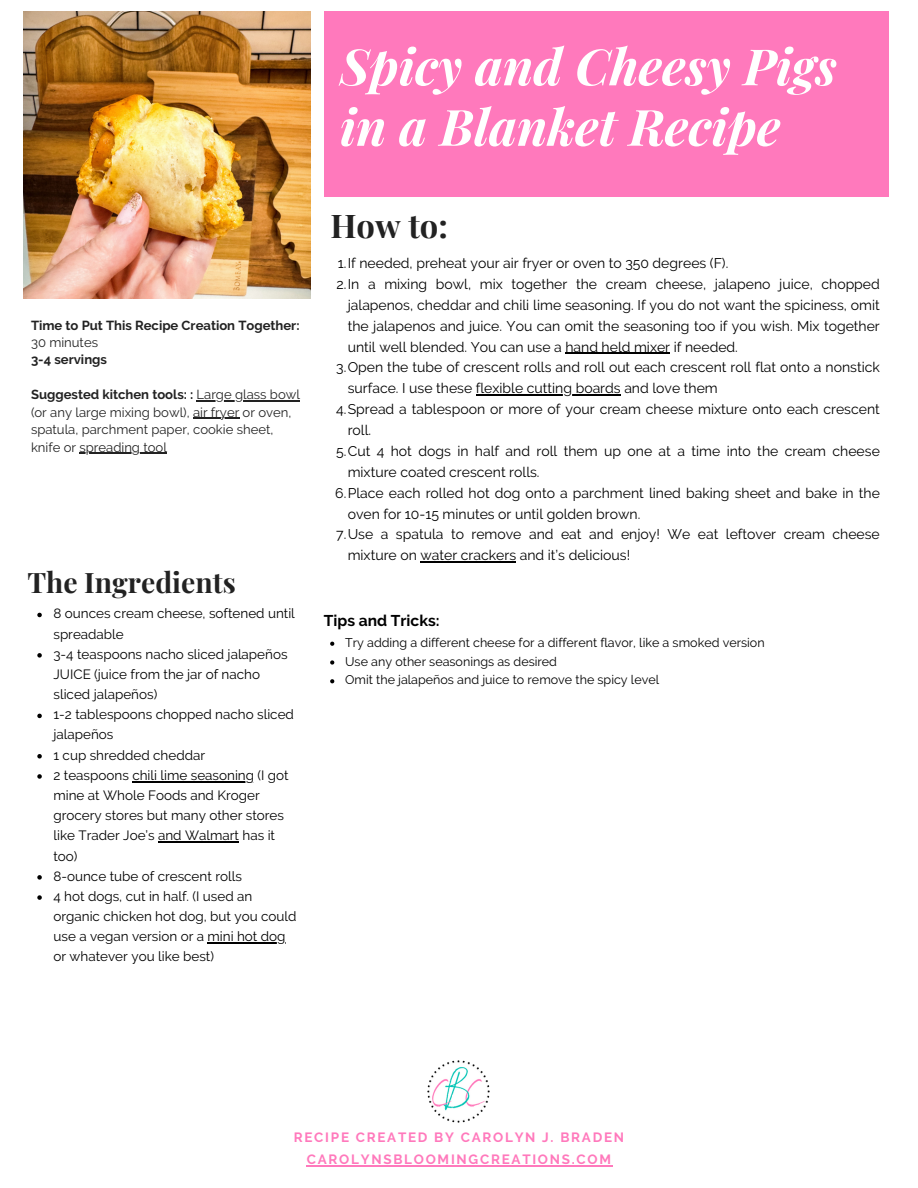
<style>
.page{position:relative;width:918px;height:1188px;background:#fff}
.page>*{position:absolute;margin:0;border:0;box-sizing:border-box;transform-origin:0 0}
.t1{font:italic 700 50.1px/60.4px "Playfair Display";color:#fff}
.t2{font:700 32.7px "Playfair Display";color:#222}
.t3{font:700 28.2px "Playfair Display";color:#222}
.t4{font:700 15.6px "Raleway";color:#000}
.t5{font:13.95px/20.9px "Raleway";color:#000}
.t6{font:13.5px/20.2px "Raleway";color:#000}
.t7{font:700 13.5px/22.4px "Raleway";letter-spacing:.13em;color:#ff79bc;text-align:center}
.t8{font:13.05px/17.4px "Raleway";color:#222}
.t9{font:700 13.05px/17.4px "Raleway";color:#222}
.t10{font:12.45px "Raleway";color:#000}
.s1{font-weight:400}
.s2{font-weight:700}
</style>
<div class="page">
<div style="left:324px;top:12px;width:564px;height:184px;background:#ff79bc"></div>
<img style="left:24px;top:12px;width:287px;height:287px">
<img style="left:427px;top:1060px;width:63px;height:63px">
<svg style="left:37px;top:613px;width:5px;height:4px"></svg>
<svg style="left:37px;top:653px;width:5px;height:5px"></svg>
<svg style="left:37px;top:714px;width:5px;height:4px"></svg>
<svg style="left:37px;top:754px;width:5px;height:5px"></svg>
<svg style="left:37px;top:774px;width:5px;height:5px"></svg>
<hr style="left:132px;top:781px;width:122px;height:1px;background:#000">
<hr style="left:158px;top:841px;width:81px;height:2px;background:#000">
<svg style="left:37px;top:875px;width:5px;height:5px"></svg>
<svg style="left:37px;top:895px;width:5px;height:5px"></svg>
<hr style="left:208px;top:942px;width:78px;height:2px;background:#000">
<hr style="left:565px;top:353px;width:105px;height:1px;background:#000">
<hr style="left:476px;top:394px;width:145px;height:1px;background:#000">
<hr style="left:421px;top:561px;width:95px;height:1px;background:#000">
<svg style="left:330px;top:642px;width:4px;height:4px"></svg>
<svg style="left:330px;top:660px;width:4px;height:5px"></svg>
<svg style="left:330px;top:679px;width:4px;height:4px"></svg>
<hr style="left:307px;top:1165px;width:306px;height:1px;background:#ff79bc">
<hr style="left:197px;top:400px;width:103px;height:2px;background:#222">
<hr style="left:193px;top:418px;width:46px;height:1px;background:#222">
<hr style="left:79px;top:453px;width:88px;height:1px;background:#222">
<h6 class="t9" style="left:31px;top:316px;width:270px">Time to Put This Recipe Creation Together:<br><span class="s1">30 minutes</span></h6>
<p class="t9" style="left:31px;top:351px;width:78px">3-4 servings</p>
<p class="t8" style="left:31px;top:386px;width:271px"><span class="s2">Suggested kitchen tools: :</span> Large glass bowl (or any large mixing bowl), air fryer or oven, spatula, parchment paper, cookie sheet, knife or spreading tool</p>
<p class="t3" style="left:27px;top:562px;width:210px">The Ingredients</p>
<p class="t6" style="left:53px;top:603px;width:243px">8 ounces cream cheese, softened until spreadable</p>
<h3 class="t6" style="left:53px;top:644px;width:236px">3-4 teaspoons nacho sliced jalapeños<br>JUICE (juice from the jar of nacho sliced jalapeños)</h3>
<p class="t6" style="left:53px;top:704px;width:242px">1-2 tablespoons chopped nacho sliced jalapeños</p>
<p class="t6" style="left:53px;top:745px;width:153px">1 cup shredded cheddar</p>
<p class="t6" style="left:53px;top:765px;width:237px">2 teaspoons chili lime seasoning (I got</p>
<p class="t6" style="left:53px;top:785px;width:232px">mine at Whole Foods and Kroger grocery stores but many other stores like Trader Joe’s and Walmart has it too)<br>8-ounce tube of crescent rolls</p>
<p class="t6" style="left:53px;top:886px;width:200px">4 hot dogs, cut in half. (I used an</p>
<p class="t6" style="left:53px;top:906px;width:245px">organic chicken hot dog, but you could use a vegan version or a mini hot dog</p>
<p class="t6" style="left:53px;top:947px;width:162px">or whatever you like best)</p>
<p class="t1" style="left:340px;top:34px;width:498px">Spicy and Cheesy Pigs in a Blanket Recipe</p>
<p class="t2" style="left:330px;top:203px;width:119px">How to:</p>
<h1 class="t5" style="left:338px;top:253px;width:392px">1.If needed, preheat your air fryer or oven to 350 degrees (F).</h1>
<h2 class="t5" style="left:348px;top:274px;width:534px;text-align:justify;text-indent:-11px">2.In a mixing bowl, mix together the cream cheese, jalapeno juice, chopped jalapenos, cheddar and chili lime seasoning. If you do not want the spiciness, omit the jalapenos and juice. You can omit the seasoning too if you wish. Mix together until well blended. You can use a hand held mixer if needed.</h2>
<p class="t5" style="left:348px;top:357px;width:534px;text-indent:-12px">3.Open the tube of crescent rolls and roll out each crescent roll flat onto a nonstick surface. I use these flexible cutting boards and love them</p>
<p class="t5" style="left:348px;top:399px;width:534px;text-indent:-12px">4.Spread a tablespoon or more of your cream cheese mixture onto each crescent roll.</p>
<p class="t5" style="left:348px;top:441px;width:534px;text-indent:-12px">5.Cut 4 hot dogs in half and roll them up one at a time into the cream cheese mixture coated crescent rolls.</p>
<p class="t5" style="left:348px;top:482px;width:534px;text-indent:-13px">6.Place each rolled hot dog onto a parchment lined baking sheet and bake in the oven for 10-15 minutes or until golden brown.</p>
<p class="t5" style="left:348px;top:524px;width:534px;text-indent:-12px">7.Use a spatula to remove and eat and enjoy! We eat leftover cream cheese mixture on water crackers and it’s delicious!</p>
<p class="t4" style="left:324px;top:611px;width:117px">Tips and Tricks:</p>
<h4 class="t10" style="left:345px;top:635px;width:421px">Try adding a different cheese for a different flavor, like a smoked version</h4>
<p class="t10" style="left:345px;top:654px;width:213px">Use any other seasonings as desired</p>
<p class="t10" style="left:345px;top:673px;width:315px">Omit the jalapeños and juice to remove the spicy level</p>
<p class="t7" style="left:294px;top:1126px;width:332px">RECIPE CREATED BY CAROLYN J. BRADEN<br>CAROLYNSBLOOMINGCREATIONS.COM</p>
</div>
